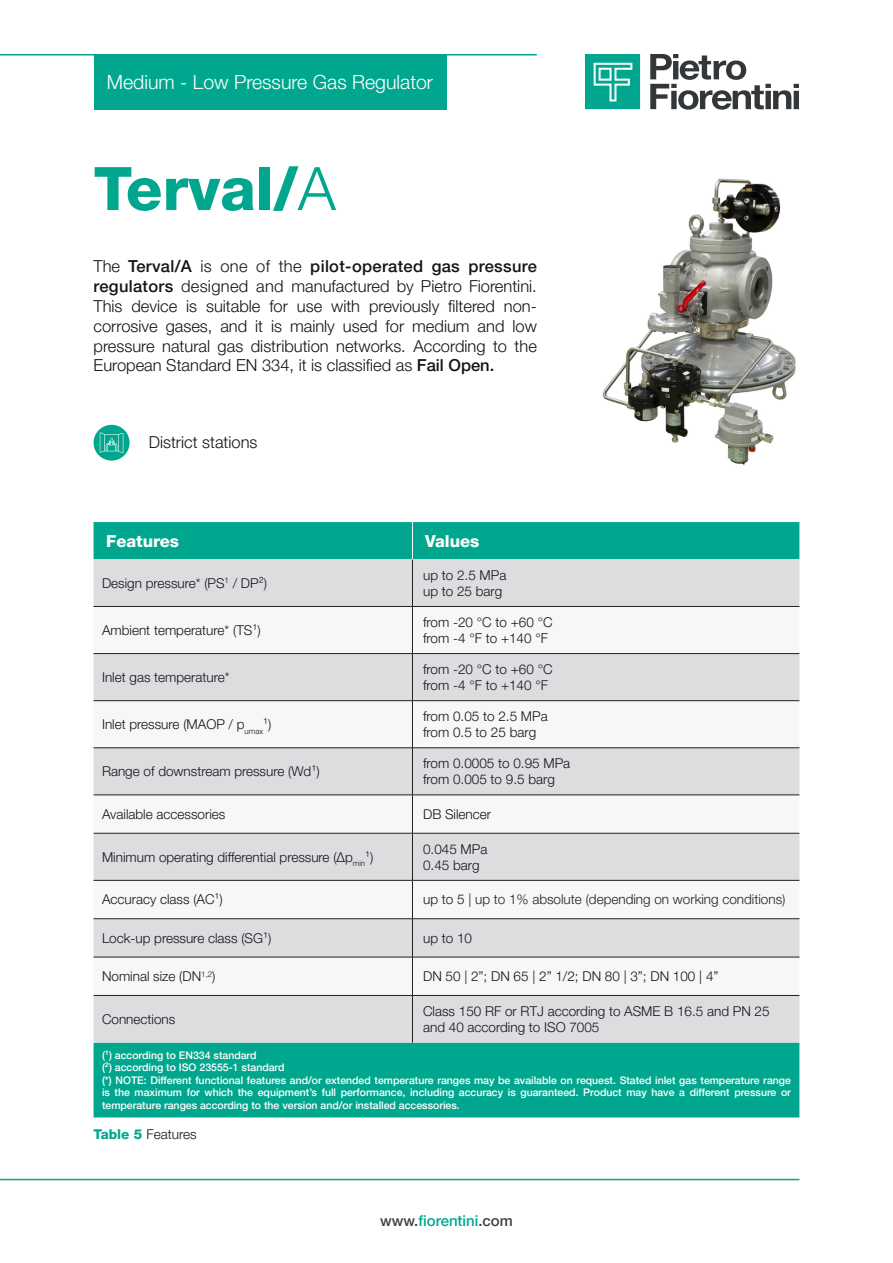
<style>
.page{position:relative;width:893px;height:1263px;background:#fff}
.page>*{position:absolute;margin:0;border:0;box-sizing:border-box;transform-origin:0 0}
.Titolo_Capitolo{font:800 60px "Helvetica Neue LT Pro";color:#00a78e}
.t1{font:300 19.5px "Helvetica Neue LT Pro";color:#fff}
.Testo{font:300 16.5px/19.8px "Helvetica Neue LT Pro";color:#121418;text-align:justify}
.titoli_tabella_bianco{font:800 16.5px "Helvetica Neue LT Pro";color:#fff}
.titoletto_technische{font:500 15px "Helvetica Neue LT Pro";color:#00a78e}
.testo_tabella{font:300 13.5px/16.2px "Helvetica Neue LT Pro";color:#121418}
.testo_tabella-2{font:300 13.5px "Helvetica Neue LT Pro";color:#231f20}
.testo_tabella-3{font:500 10.5px/12.6px "Helvetica Neue LT Pro";color:#fff;text-align:justify}
.s1{font-weight:300}
.s2{font-weight:500}
.s3{color:#121418}
.s4{font-weight:800;color:#00a78e}
.s5{color:#414243}
</style>
<div class="page">
<hr style="left:0;top:54px;width:537px;height:2px;background:#00a78e">
<hr style="left:0;top:1179px;width:799px;height:1px;background:#00a78e">
<div style="left:94px;top:55px;width:352px;height:55px;background:#00a78e"></div>
<svg style="left:650px;top:54px;width:149px;height:56px"></svg>
<svg style="left:585px;top:54px;width:55px;height:55px;background:#25b39e"></svg>
<div style="left:94px;top:522px;width:705px;height:595px;background:#00a78e"></div>
<div style="left:94px;top:559px;width:705px;height:483px;background:#dcdddf"></div>
<svg style="left:94px;top:607px;width:705px;height:388px"></svg>
<hr style="left:412px;top:559px;width:1px;height:47px;background:#231f20">
<hr style="left:94px;top:606px;width:318px;height:1px;background:#231f20">
<hr style="left:412px;top:606px;width:387px;height:1px;background:#231f20">
<hr style="left:412px;top:607px;width:1px;height:46px;background:#231f20">
<hr style="left:94px;top:653px;width:318px;height:1px;background:#231f20">
<hr style="left:412px;top:653px;width:387px;height:1px;background:#231f20">
<hr style="left:412px;top:654px;width:1px;height:46px;background:#231f20">
<hr style="left:94px;top:700px;width:318px;height:1px;background:#231f20">
<hr style="left:412px;top:700px;width:387px;height:1px;background:#231f20">
<hr style="left:412px;top:701px;width:1px;height:47px;background:#231f20">
<hr style="left:94px;top:747px;width:318px;height:1px;background:#231f20">
<hr style="left:412px;top:747px;width:387px;height:1px;background:#231f20">
<hr style="left:412px;top:748px;width:1px;height:47px;background:#231f20">
<hr style="left:94px;top:795px;width:318px;height:1px;background:#231f20">
<hr style="left:412px;top:795px;width:387px;height:1px;background:#231f20">
<hr style="left:412px;top:795px;width:1px;height:38px;background:#231f20">
<hr style="left:94px;top:833px;width:318px;height:1px;background:#231f20">
<hr style="left:412px;top:833px;width:387px;height:1px;background:#231f20">
<hr style="left:412px;top:833px;width:1px;height:47px;background:#231f20">
<hr style="left:94px;top:880px;width:318px;height:1px;background:#231f20">
<hr style="left:412px;top:880px;width:387px;height:1px;background:#231f20">
<hr style="left:412px;top:880px;width:1px;height:38px;background:#231f20">
<hr style="left:94px;top:918px;width:318px;height:1px;background:#231f20">
<hr style="left:412px;top:918px;width:387px;height:1px;background:#231f20">
<hr style="left:412px;top:919px;width:1px;height:38px;background:#231f20">
<hr style="left:94px;top:957px;width:318px;height:1px;background:#231f20">
<hr style="left:412px;top:957px;width:387px;height:1px;background:#231f20">
<hr style="left:412px;top:957px;width:1px;height:38px;background:#231f20">
<hr style="left:94px;top:995px;width:318px;height:1px;background:#231f20">
<hr style="left:412px;top:995px;width:387px;height:1px;background:#231f20">
<hr style="left:412px;top:996px;width:1px;height:46px;background:#231f20">
<hr style="left:412px;top:522px;width:1px;height:37px;background:#fff">
<img style="left:602px;top:178px;width:194px;height:287px">
<svg style="left:94px;top:425px;width:36px;height:36px"></svg>
<svg style="left:100px;top:432px;width:23px;height:21px"></svg>
<h2 class="t1" style="left:107px;top:70px;width:328px">Medium - Low Pressure Gas Regulator</h2>
<p class="Titolo_Capitolo" style="left:94px;top:153px;width:244px">Terval/<span class="s1">A</span></p>
<p class="Testo" style="left:94px;top:256px;width:445px">The <span class="s2">Terval/A</span> is one of the <span class="s2">pilot-operated gas pressure regulators</span> designed and manufactured by Pietro Fiorentini.<br>This device is suitable for use with previously filtered non&shy;corrosive gases, and it is mainly used for medium and low pressure natural gas distribution networks. According to the European Standard EN 334, it is classified as <span class="s2">Fail Open.</span></p>
<p class="Testo" style="left:149px;top:432px;width:110px">District stations</p>
<p class="titoli_tabella_bianco" style="left:106px;top:531px;width:74px">Features</p>
<p class="titoli_tabella_bianco" style="left:425px;top:531px;width:56px">Values</p>
<p class="testo_tabella" style="left:102px;top:574px;width:166px">Design pressure* (PS<sup>1</sup> / DP²)</p>
<p class="testo_tabella" style="left:423px;top:566px;width:85px">up to 2.5 MPa</p>
<p class="testo_tabella" style="left:423px;top:583px;width:81px">up to 25 barg</p>
<p class="testo_tabella" style="left:102px;top:622px;width:160px">Ambient temperature* (TS¹)</p>
<p class="testo_tabella" style="left:102px;top:669px;width:129px">Inlet gas temperature*</p>
<p class="testo_tabella" style="left:102px;top:716px;width:171px">Inlet pressure (MAOP / p<sub>umax</sub>¹)</p>
<p class="testo_tabella" style="left:102px;top:763px;width:219px">Range of downstream pressure (Wd¹)</p>
<p class="testo_tabella" style="left:423px;top:613px;width:131px">from -20 °C to +60 °C</p>
<p class="testo_tabella" style="left:423px;top:630px;width:126px">from -4 °F to +140 °F</p>
<p class="testo_tabella" style="left:423px;top:661px;width:131px">from -20 °C to +60 °C</p>
<p class="testo_tabella" style="left:423px;top:677px;width:126px">from -4 °F to +140 °F</p>
<p class="testo_tabella" style="left:423px;top:708px;width:126px">from 0.05 to 2.5 MPa</p>
<p class="testo_tabella" style="left:423px;top:724px;width:115px">from 0.5 to 25 barg</p>
<p class="testo_tabella" style="left:423px;top:755px;width:149px">from 0.0005 to 0.95 MPa</p>
<p class="testo_tabella" style="left:423px;top:771px;width:133px">from 0.005 to 9.5 barg</p>
<p class="testo_tabella" style="left:102px;top:806px;width:125px">Available accessories</p>
<p class="testo_tabella" style="left:423px;top:806px;width:70px">DB Silencer</p>
<p class="testo_tabella" style="left:102px;top:848px;width:273px">Minimum operating differential pressure (Δp<sub>min</sub>¹)</p>
<p class="testo_tabella" style="left:423px;top:840px;width:66px">0.045 MPa</p>
<p class="testo_tabella" style="left:423px;top:856px;width:58px">0.45 barg</p>
<p class="testo_tabella" style="left:102px;top:891px;width:122px">Accuracy class (AC¹)</p>
<p class="testo_tabella-2" style="left:423px;top:891px;width:364px"><span class="s3">up to 5</span> | up to 1% absolute (depending on working conditions)</p>
<p class="testo_tabella" style="left:102px;top:929px;width:171px">Lock-up pressure class (SG¹)</p>
<p class="testo_tabella" style="left:423px;top:929px;width:51px">up to 10</p>
<p class="testo_tabella" style="left:102px;top:968px;width:115px">Nominal size (DN<sup>1,2</sup>)</p>
<p class="testo_tabella" style="left:423px;top:968px;width:297px">DN 50 | 2”; DN 65 | 2” 1/2; DN 80 | 3”; DN 100 | 4”</p>
<p class="testo_tabella" style="left:102px;top:1011px;width:75px">Connections</p>
<p class="testo_tabella" style="left:423px;top:1002px;width:348px">Class 150 RF or RTJ according to ASME B 16.5 and PN 25 and 40 according to ISO 7005</p>
<p class="testo_tabella-3" style="left:102px;top:1048px;width:156px">(¹) according to EN334 standard</p>
<p class="testo_tabella-3" style="left:102px;top:1061px;width:184px">(²) according to ISO 23555-1 standard</p>
<p class="testo_tabella-3" style="left:102px;top:1073px;width:690px">(*) NOTE: Different functional features and/or extended temperature ranges may be available on request. Stated inlet gas temperature range is the maximum for which the equipment’s full performance, including accuracy is guaranteed. Product may have a different pressure or temperature ranges according to the version and/or installed accessories.</p>
<p class="testo_tabella" style="left:94px;top:1126px;width:105px"><span class="s4">Table 5</span> Features</p>
<p class="titoletto_technische" style="left:380px;top:1211px;width:134px"><span class="s5">www.</span>fiorentini<span class="s5">.com</span></p>
</div>
